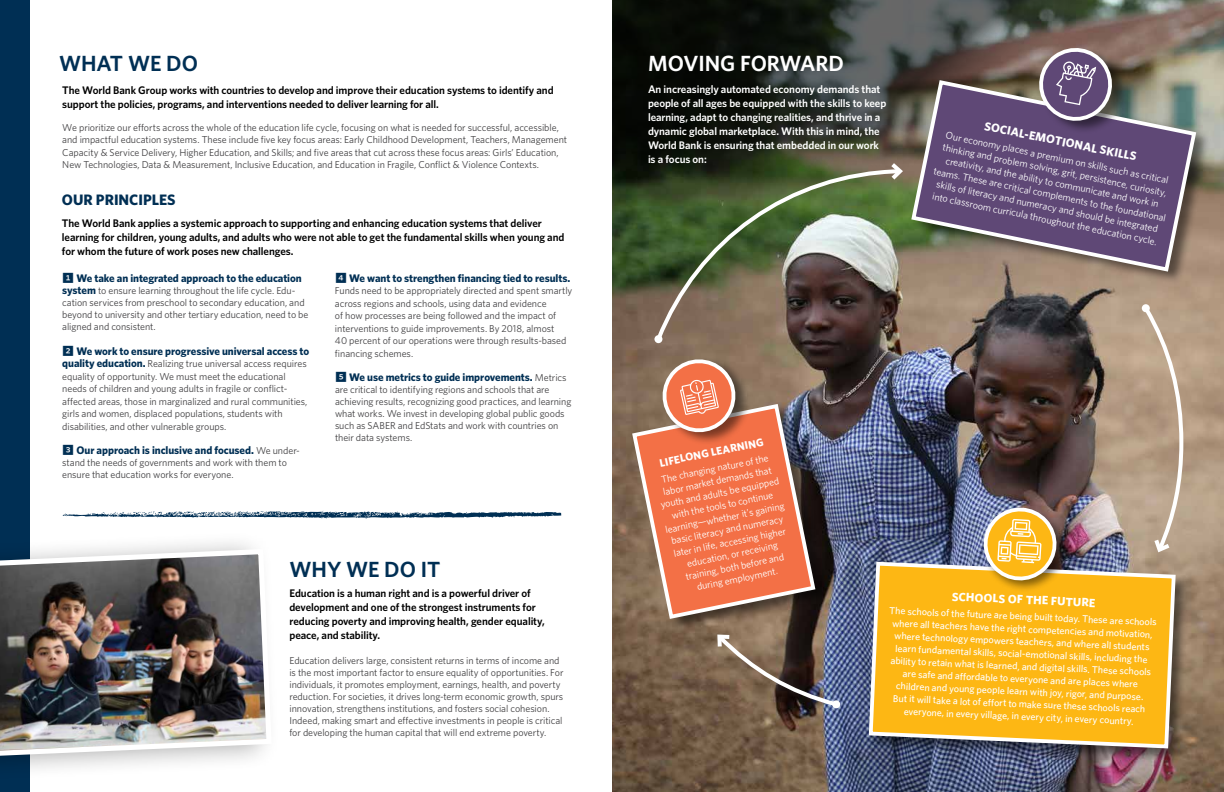
<style>
.page{position:relative;width:1224px;height:792px;background:#fff}
.page>*{position:absolute;margin:0;border:0;box-sizing:border-box;transform-origin:0 0}
.t1{font:600 22px "Whitney";color:#002f54}
.t2{font:600 22px "Whitney";color:#fff}
.t3{font:700 15.1px "Whitney";color:#002f54}
.t4{font:700 12px "Whitney";color:#fff}
.t5{font:600 11px/14px "Whitney";letter-spacing:-.005em;color:#000}
.t6{font:600 11px/14px "Whitney";letter-spacing:-.005em;color:#fff}
.t7{font:700 11px "Whitney";letter-spacing:-.005em;color:#002f54}
.t8{font:700 11px "Whitney";color:#fff}
.t9{font:10px/12px "Whitney";letter-spacing:-.005em;color:#414042}
.t10{font:10px/12.5px "Whitney";color:#fff;text-align:center}
.t11{font:500 10px/12.5px "Whitney";color:#fff;text-align:center}
.s1{font-family:"Whitney Index Black Sq Bd";font-weight:400;font-size:12px}
.s2{font-weight:700;font-size:11px;color:#002f54}
.s3{font-weight:400;font-size:10px;color:#414042}
</style>
<div class="page">
<div style="left:0;top:0;width:29px;height:792px;background:#002f54"></div>
<img style="left:612px;top:0;width:612px;height:792px">
<div style="left:868px;top:561px;width:322px;height:203px;background:#000;opacity:.5"></div>
<svg style="left:867px;top:560px;width:311px;height:190px;background:#eab02a"></svg>
<div style="left:980px;top:504px;width:89px;height:89px;background:#000;opacity:.5"></div>
<img style="left:977px;top:506px;width:86px;height:81px">
<div style="left:633px;top:402px;width:198px;height:230px;background:#000;opacity:.5"></div>
<svg style="left:630px;top:402px;width:188px;height:219px;background:#5d4f45"></svg>
<svg style="left:634px;top:358px;width:179px;height:259px;background:#c97558"></svg>
<svg style="left:612px;top:0;width:516px;height:186px;background:#2e3029"></svg>
<div style="left:912px;top:78px;width:300px;height:207px;background:#000;opacity:.5"></div>
<svg style="left:909px;top:78px;width:290px;height:196px;background:#716077"></svg>
<div style="left:1040px;top:46px;width:88px;height:88px;background:#000;opacity:.5"></div>
<svg style="left:1035px;top:45px;width:82px;height:80px;background:#806f86"></svg>
<svg style="left:1140px;top:303px;width:45px;height:252px;background:#bda892"></svg>
<img style="left:714px;top:631px;width:127px;height:78px">
<img style="left:653px;top:167px;width:251px;height:177px">
<div style="left:654px;top:335px;width:8px;height:8px;background:#fff;border-radius:50%"></div>
<svg style="left:887px;top:159px;width:19px;height:25px"></svg>
<div style="left:0;top:532px;width:280px;height:250px;background:#000;opacity:.3"></div>
<img style="left:0;top:546px;width:274px;height:213px">
<svg style="left:63px;top:511px;width:498px;height:8px"></svg>
<h1 class="t1" style="left:59px;top:49px;width:140px">WHAT WE DO</h1>
<p class="t5" style="left:62px;top:83px;width:493px">The World Bank Group works with countries to develop and improve their education systems to identify and support the policies, programs, and interventions needed to deliver learning for all.</p>
<p class="t9" style="left:62px;top:121px;width:506px;line-height:12.5px">We prioritize our efforts across the whole of the education life cycle, focusing on what is needed for successful, accessible, and impactful education systems. These include five key focus areas: Early Childhood Development, Teachers, Management Capacity &amp; Service Delivery, Higher Education, and Skills; and five areas that cut across these focus areas: Girls’ Education, New Technologies, Data &amp; Measurement, Inclusive Education, and Education in Fragile, Conflict &amp; Violence Contexts.</p>
<h2 class="t3" style="left:62px;top:190px;width:115px">OUR PRINCIPLES</h2>
<p class="t5" style="left:62px;top:216px;width:504px">The World Bank applies a systemic approach to supporting and enhancing education systems that deliver learning for children, young adults, and adults who were not able to get the fundamental skills when young and for whom the future of work poses new challenges.</p>
<p class="t7" style="left:62px;top:270px;width:241px"><span class="s1">1</span> We take an integrated approach to the education</p>
<p class="t9" style="left:62px;top:284px;width:248px"><span class="s2">system</span> to ensure learning throughout the life cycle. Edu&shy;cation services from preschool to secondary education, and beyond to university and other tertiary education, need to be aligned and consistent.</p>
<p class="t7" style="left:62px;top:343px;width:248px"><span class="s1">2</span> We work to ensure progressive universal access to</p>
<p class="t9" style="left:62px;top:357px;width:247px;line-height:12.5px"><span class="s2">quality education.</span> Realizing true universal access requires equality of opportunity. We must meet the educational needs of children and young adults in fragile or conflict&shy;affected areas, those in marginalized and rural communities, girls and women, displaced populations, students with disabilities, and other vulnerable groups.</p>
<p class="t7" style="left:62px;top:443px;width:239px"><span class="s1">3</span> Our approach is inclusive and focused. <span class="s3">We under-</span></p>
<p class="t9" style="left:62px;top:456px;width:226px">stand the needs of governments and work with them to ensure that education works for everyone.</p>
<p class="t7" style="left:335px;top:270px;width:237px"><span class="s1">4</span> We want to strengthen financing tied to results.</p>
<p class="t9" style="left:335px;top:284px;width:239px;line-height:12.5px">Funds need to be appropriately directed and spent smartly across regions and schools, using data and evidence<br>of how processes are being followed and the impact of interventions to guide improvements. By 2018, almost<br>40 percent of our operations were through results-based financing schemes.</p>
<p class="t7" style="left:335px;top:370px;width:233px"><span class="s1">5</span> We use metrics to guide improvements. <span class="s3">Metrics</span></p>
<p class="t9" style="left:335px;top:383px;width:238px">are critical to identifying regions and schools that are achieving results, recognizing good practices, and learning what works. We invest in developing global public goods such as SABER and EdStats and work with countries on their data systems.</p>
<h1 class="t1" style="left:289px;top:554px;width:152px">WHY WE DO IT</h1>
<p class="t5" style="left:289px;top:586px;width:257px">Education is a human right and is a powerful driver of development and one of the strongest instruments for reducing poverty and improving health, gender equality, peace, and stability.</p>
<p class="t9" style="left:289px;top:654px;width:276px">Education delivers large, consistent returns in terms of income and is the most important factor to ensure equality of opportunities. For individuals, it promotes employment, earnings, health, and poverty reduction. For societies, it drives long-term economic growth, spurs innovation, strengthens institutions, and fosters social cohesion.<br>Indeed, making smart and effective investments in people is critical for developing the human capital that will end extreme poverty.</p>
<h1 class="t2" style="left:648px;top:49px;width:197px">MOVING FORWARD</h1>
<p class="t6" style="left:648px;top:82px;width:240px">An increasingly automated economy demands that people of all ages be equipped with the skills to keep learning, adapt to changing realities, and thrive in a dynamic global marketplace. With this in mind, the World Bank is ensuring that embedded in our work is a focus on:</p>
<p class="t4" style="left:986px;top:118px;width:156px;rotate:11deg">SOCIAL-EMOTIONAL SKILLS</p>
<p class="t10" style="left:943px;top:127px;width:238px;rotate:12deg">Our economy places a premium on skills such as critical thinking and problem solving, grit, persistence, curiosity, creativity, and the ability to communicate and work in teams. These are critical complements to the foundational skills of literacy and numeracy and should be integrated into classroom curricula throughout the education cycle.</p>
<p class="t8" style="left:658px;top:455px;width:107px;rotate:-11deg">LIFELONG LEARNING</p>
<p class="t10" style="left:654px;top:475px;width:123px;rotate:-12deg">The changing nature of the labor market demands that youth and adults be equipped with the tools to continue learning—whether it’s gaining basic literacy and numeracy later in life, accessing higher education, or receiving training, both before and during employment.</p>
<p class="t4" style="left:952px;top:589px;width:145px;rotate:2deg">SCHOOLS OF THE FUTURE</p>
<p class="t11" style="left:890px;top:603px;width:269px;rotate:3deg">The schools of the future are being built today. These are schools where all teachers have the right competencies and motivation, where technology empowers teachers, and where all students learn fundamental skills, social-emotional skills, including the ability to retain what is learned, and digital skills. These schools are safe and aff ordable to everyone and are places where children and young people learn with joy, rigor, and purpose.<br>But it will take a lot of eff ort to make sure these schools reach everyone, in every village, in every city, in every country.</p>
</div>
